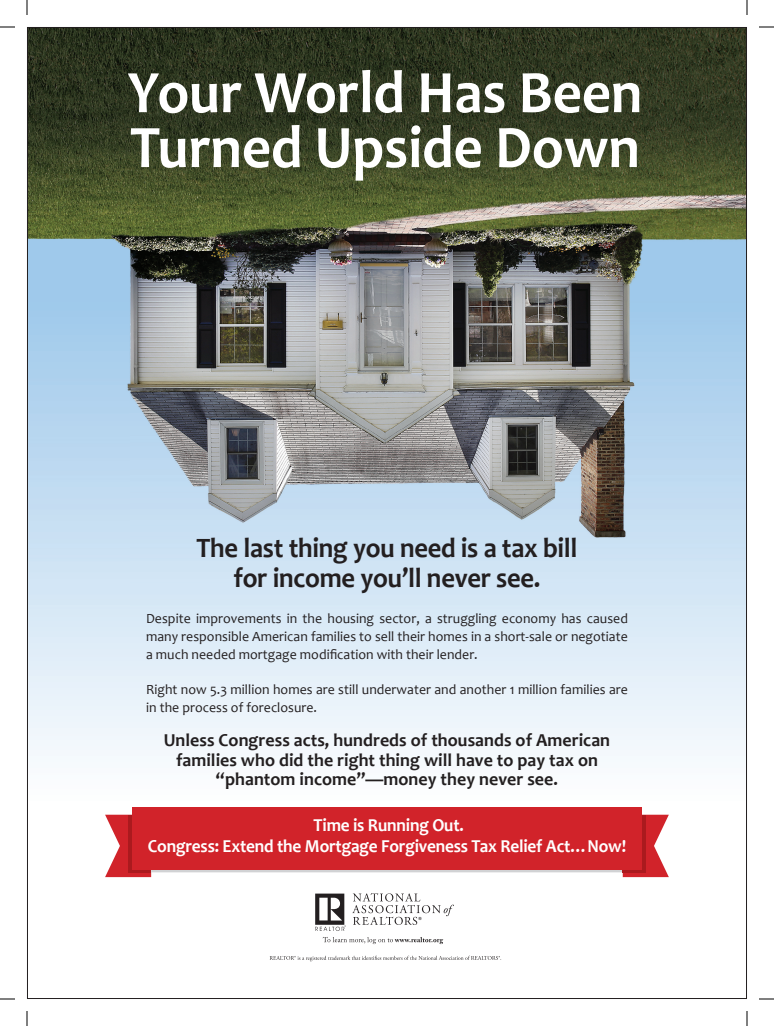
<style>
.page{position:relative;width:774px;height:1026px;background:#fff}
.page>*{position:absolute;margin:0;border:0;box-sizing:border-box;transform-origin:0 0}
.t1{font:700 61px/54.9px "Candara";color:#fff;scale:.93 1}
.t2{font:700 28.2px/30.2px "Candara";letter-spacing:-.01em;color:#231f20;text-align:center;scale:.94 1}
.t3{font:700 18.3px/19.9px "Candara";letter-spacing:.005em;color:#231f20;text-align:center}
.t4{font:700 18.3px/20.5px "Candara";letter-spacing:-.01em;color:#fff;text-align:center;scale:.94 1}
.t5{font:14.1px/18px "Candara";letter-spacing:.005em;color:#231f20;text-align:justify}
</style>
<div class="page">
<svg style="left:29px;top:607px;width:716px;height:287px"></svg>
<img style="left:29px;top:29px;width:716px;height:578px">
<svg style="left:315px;top:894px;width:31px;height:37px"></svg>
<svg style="left:352px;top:893px;width:102px;height:32px"></svg>
<svg style="left:323px;top:937px;width:120px;height:7px"></svg>
<svg style="left:270px;top:956px;width:232px;height:5px"></svg>
<svg style="left:105px;top:815px;width:46px;height:62px"></svg>
<svg style="left:623px;top:815px;width:46px;height:62px"></svg>
<img style="left:151px;top:870px;width:472px;height:2px">
<div style="left:129px;top:815px;width:22px;height:57px;background:#ab1a1e"></div>
<div style="left:623px;top:815px;width:23px;height:57px;background:#ab1a1e"></div>
<div style="left:132px;top:808px;width:510px;height:62px;background:#d1232a"></div>
<svg style="left:0;top:26px;width:15px;height:2px"></svg>
<svg style="left:759px;top:26px;width:15px;height:2px"></svg>
<svg style="left:0;top:998px;width:15px;height:2px"></svg>
<svg style="left:759px;top:998px;width:15px;height:2px"></svg>
<svg style="left:26px;top:0;width:2px;height:15px"></svg>
<svg style="left:26px;top:1011px;width:2px;height:15px"></svg>
<svg style="left:746px;top:0;width:2px;height:15px"></svg>
<svg style="left:746px;top:1011px;width:2px;height:15px"></svg>
<h1 class="t1" style="left:128px;top:65px;width:555px">Your World Has Been<br>Turned Upside Down</h1>
<h2 class="t2" style="left:197px;top:533px;width:407px">The last thing you need is a tax bill for income you’ll never see.</h2>
<p class="t5" style="left:146px;top:610px;width:483px">Despite improvements in the housing sector, a struggling economy has caused many responsible American families to sell their homes in a short-sale or negotiate a much needed mortgage modification with their lender.</p>
<p class="t5" style="left:146px;top:680px;width:483px">Right now 5.3 million homes are still underwater and another 1 million families are in the process of foreclosure.</p>
<p class="t3" style="left:164px;top:730px;width:448px">Unless Congress acts, hundreds of thousands of American families who did the right thing will have to pay tax on “phantom income”—money they never see.</p>
<p class="t4" style="left:148px;top:815px;width:510px">Time is Running Out.<br>Congress: Extend the Mortgage Forgiveness Tax Relief Act…Now!</p>
</div>
